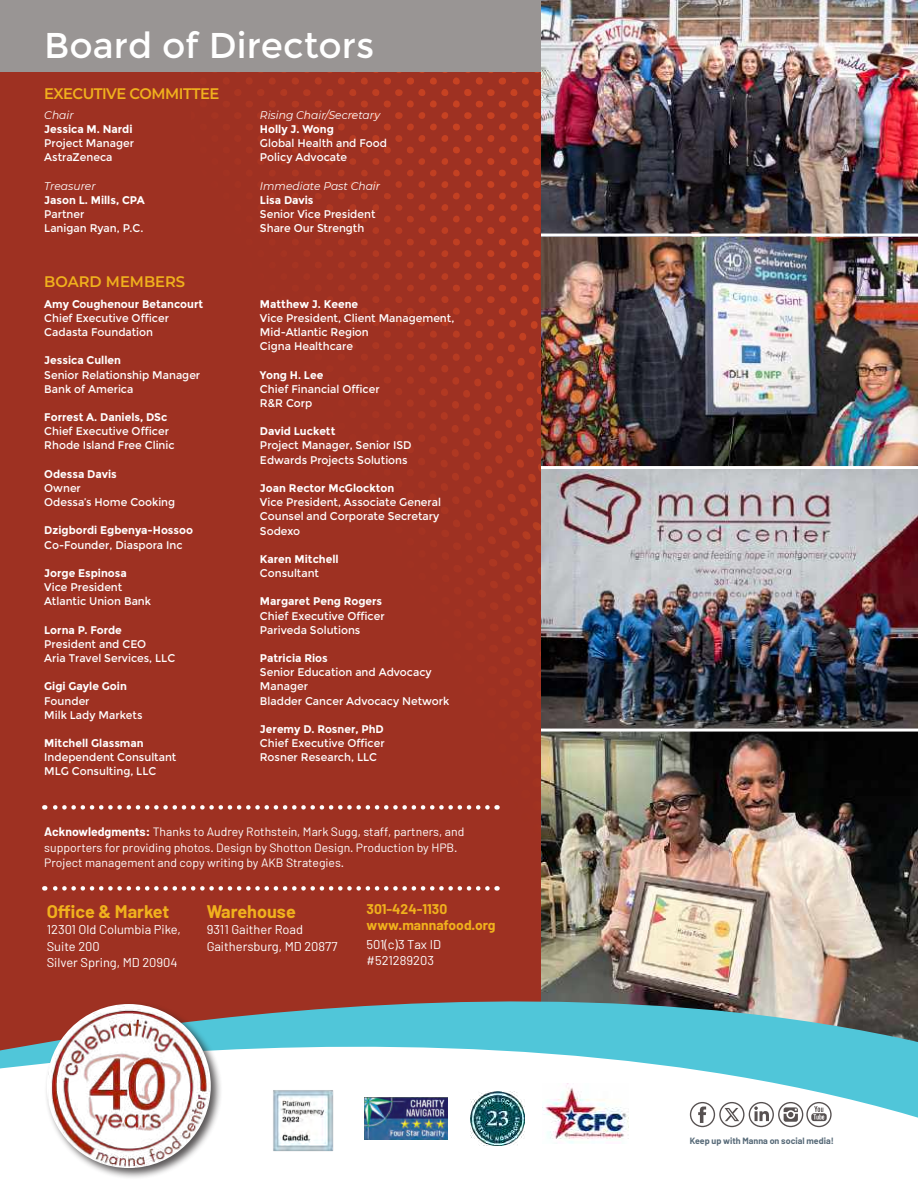
<style>
.page{position:relative;width:918px;height:1188px;background:#fff}
.page>*{position:absolute;margin:0;border:0;box-sizing:border-box;transform-origin:0 0}
.t1{font:35.85px "Montserrat";color:#fff}
.t2{font:700 17.85px "Barlow";color:#f0b11d}
.t3{font:600 15.3px "Montserrat";letter-spacing:-.03em;color:#f0b11d;scale:.96 1}
.t4{font:600 15.3px "Montserrat";color:#f0b11d;scale:.96 1}
.t5{font:700 13.65px/16.5px "Barlow";color:#f0b11d}
.t6{font:12.75px/16.5px "Barlow";color:#fff}
.t7{font:12.15px/15.6px "Barlow";color:#fff}
.t8{font:11.1px/14.1px "Montserrat";color:#fff;scale:.96 1}
.t9{font:700 11.1px "Montserrat";color:#fff;scale:.96 1}
.t10{font:italic 11.1px "Montserrat";color:#fff;scale:.96 1}
.t11{font:700 8.85px "Barlow";color:#576a78}
.s1{font-weight:700}
</style>
<div class="page">
<div style="left:0;top:0;width:918px;height:1061px;background:#9e3122"></div>
<svg style="left:191px;top:71px;width:350px;height:645px"></svg>
<div style="left:0;top:0;width:918px;height:71px;background:#999594"></div>
<img style="left:0;top:732px;width:918px;height:420px">
<div style="left:44px;top:1001px;width:178px;height:179px;background:#231f20;opacity:.75"></div>
<img style="left:47px;top:1004px;width:164px;height:164px;border-radius:82px">
<svg style="left:690px;top:1102px;width:142px;height:25px"></svg>
<img style="left:541px;top:237px;width:377px;height:229px">
<img style="left:541px;top:0;width:377px;height:234px">
<img style="left:541px;top:469px;width:377px;height:260px">
<svg style="left:44px;top:805px;width:443px;height:5px"></svg>
<svg style="left:44px;top:886px;width:443px;height:5px"></svg>
<hr style="left:541px;top:729px;width:377px;height:3px;background:#fff">
<hr style="left:541px;top:466px;width:377px;height:3px;background:#fff">
<hr style="left:541px;top:234px;width:377px;height:3px;background:#fff">
<h1 class="t1" style="left:44px;top:25px;width:331px">Board of Directors</h1>
<h3 class="t3" style="left:44px;top:82px;width:184px">EXECUTIVE COMMITTEE</h3>
<p class="t10" style="left:44px;top:107px;width:32px">Chair</p>
<p class="t9" style="left:44px;top:123px;width:93px">Jessica M. Nardi</p>
<p class="t8" style="left:44px;top:136px;width:95px">Project Manager<br>AstraZeneca</p>
<p class="t10" style="left:44px;top:178px;width:55px">Treasurer</p>
<p class="t9" style="left:44px;top:193px;width:106px">Jason L. Mills, CPA</p>
<p class="t8" style="left:44px;top:207px;width:105px">Partner<br>Lanigan Ryan, P.C.</p>
<h3 class="t4" style="left:44px;top:271px;width:148px">BOARD MEMBERS</h3>
<p class="t9" style="left:44px;top:297px;width:167px">Amy Coughenour Betancourt</p>
<p class="t8" style="left:44px;top:311px;width:131px">Chief Executive Officer<br>Cadasta Foundation</p>
<p class="t9" style="left:44px;top:354px;width:81px">Jessica Cullen</p>
<p class="t8" style="left:44px;top:368px;width:164px">Senior Relationship Manager<br>Bank of America</p>
<p class="t9" style="left:44px;top:411px;width:130px">Forrest A. Daniels, DSc</p>
<p class="t8" style="left:44px;top:424px;width:137px">Chief Executive Officer<br>Rhode Island Free Clinic</p>
<p class="t9" style="left:44px;top:467px;width:77px">Odessa Davis</p>
<p class="t8" style="left:44px;top:481px;width:138px">Owner<br>Odessa’s Home Cooking</p>
<p class="t9" style="left:44px;top:524px;width:157px">Dzigbordi Egbenya-Hossoo</p>
<p class="t8" style="left:44px;top:538px;width:146px">Co-Founder, Diaspora Inc</p>
<p class="t9" style="left:44px;top:566px;width:87px">Jorge Espinosa</p>
<p class="t8" style="left:44px;top:580px;width:113px">Vice President<br>Atlantic Union Bank</p>
<p class="t9" style="left:44px;top:623px;width:82px">Lorna P. Forde</p>
<p class="t8" style="left:44px;top:637px;width:138px">President and CEO<br>Aria Travel Services, LLC</p>
<p class="t9" style="left:44px;top:680px;width:88px">Gigi Gayle Goin</p>
<p class="t8" style="left:44px;top:694px;width:104px">Founder<br>Milk Lady Markets</p>
<p class="t9" style="left:44px;top:736px;width:105px">Mitchell Glassman</p>
<p class="t8" style="left:44px;top:750px;width:139px">Independent Consultant<br>MLG Consulting, LLC</p>
<p class="t10" style="left:260px;top:107px;width:127px">Rising Chair/Secretary</p>
<p class="t9" style="left:260px;top:123px;width:79px">Holly J. Wong</p>
<p class="t8" style="left:260px;top:136px;width:134px">Global Health and Food<br>Policy Advocate</p>
<p class="t10" style="left:260px;top:178px;width:127px">Immediate Past Chair</p>
<p class="t9" style="left:260px;top:193px;width:57px">Lisa Davis</p>
<p class="t8" style="left:260px;top:207px;width:122px">Senior Vice President<br>Share Our Strength</p>
<p class="t9" style="left:260px;top:297px;width:104px">Matthew J. Keene</p>
<p class="t8" style="left:260px;top:311px;width:204px">Vice President, Client Management,<br>Mid-Atlantic Region<br>Cigna Healthcare</p>
<p class="t9" style="left:260px;top:368px;width:68px">Yong H. Lee</p>
<p class="t8" style="left:260px;top:382px;width:126px">Chief Financial Officer<br>R&amp;R Corp</p>
<p class="t9" style="left:260px;top:425px;width:80px">David Luckett</p>
<p class="t8" style="left:260px;top:439px;width:159px">Project Manager, Senior ISD<br>Edwards Projects Solutions</p>
<p class="t9" style="left:260px;top:481px;width:141px">Joan Rector McGlockton</p>
<p class="t8" style="left:260px;top:495px;width:190px">Vice President, Associate General<br>Counsel and Corporate Secretary<br>Sodexo</p>
<p class="t9" style="left:260px;top:552px;width:83px">Karen Mitchell</p>
<p class="t8" style="left:260px;top:566px;width:63px">Consultant</p>
<p class="t9" style="left:260px;top:595px;width:129px">Margaret Peng Rogers</p>
<p class="t8" style="left:260px;top:609px;width:131px">Chief Executive Officer<br>Pariveda Solutions</p>
<p class="t9" style="left:260px;top:651px;width:72px">Patricia Rios</p>
<p class="t8" style="left:260px;top:665px;width:199px">Senior Education and Advocacy<br>Manager<br>Bladder Cancer Advocacy Network</p>
<p class="t9" style="left:260px;top:722px;width:131px">Jeremy D. Rosner, PhD</p>
<p class="t8" style="left:260px;top:736px;width:131px">Chief Executive Officer<br>Rosner Research, LLC</p>
<p class="t7" style="left:44px;top:824px;width:422px"><span class="s1">Acknowledgments:</span> Thanks to Audrey Rothstein, Mark Sugg, staff, partners, and supporters for providing photos. Design by Shotton Design. Production by HPB.<br>Project management and copy writing by AKB Strategies.</p>
<h2 class="t2" style="left:47px;top:900px;width:124px">Office &amp; Market</h2>
<p class="t6" style="left:47px;top:921px;width:136px">12301 Old Columbia Pike,<br>Suite 200<br>Silver Spring, MD 20904</p>
<h2 class="t2" style="left:207px;top:900px;width:91px">Warehouse</h2>
<p class="t6" style="left:207px;top:921px;width:132px">9311 Gaither Road<br>Gaithersburg, MD 20877</p>
<p class="t5" style="left:367px;top:900px;width:131px">301-424-1130 www.mannafood.org</p>
<p class="t6" style="left:367px;top:935px;width:76px">501(c)3 Tax ID #521289203</p>
<p class="t11" style="left:690px;top:1136px;width:145px">Keep up with Manna on social media!</p>
</div>
